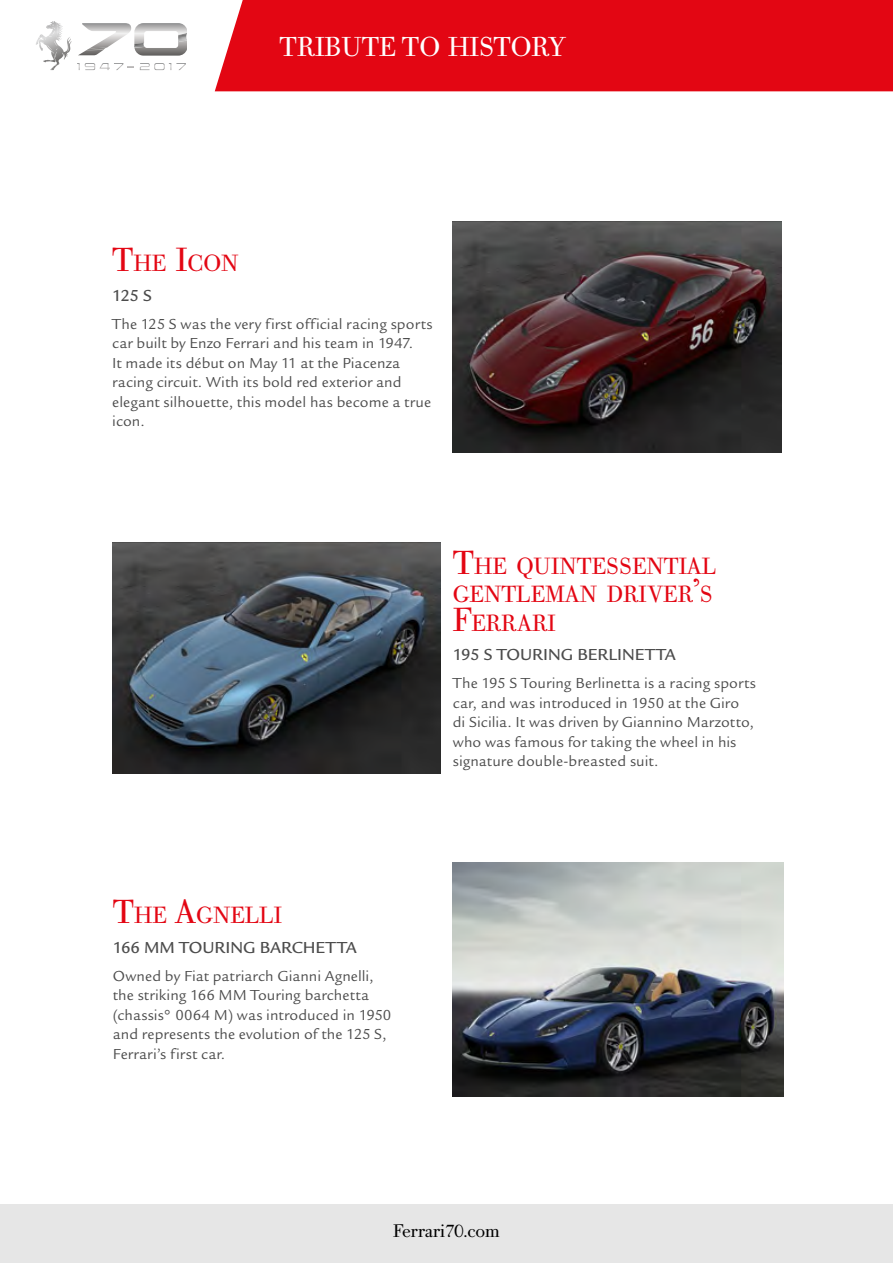
<style>
.page{position:relative;width:893px;height:1263px;background:#fff}
.page>*{position:absolute;margin:0;border:0;box-sizing:border-box;transform-origin:0 0}
.t1{font:27px "Bodoni Old Face BQ";color:#fff}
.t2{font:23.1px/28.5px "Bodoni Old Face BQ";color:#e30613}
.t3{font:18px "Bodoni Old Face BQ";color:#000}
.t4{font:500 16.5px "Legacy Sans EFOP";letter-spacing:-.005em;color:#4c4c4c}
.t5{font:15px/19.5px "Legacy Sans EFOP";letter-spacing:.005em;color:#4c4c4c}
.s1{font-size:33px}
</style>
<div class="page">
<img style="left:453px;top:863px;width:330px;height:233px">
<img style="left:113px;top:543px;width:327px;height:231px">
<img style="left:453px;top:221px;width:328px;height:232px">
<div style="left:215px;top:0;width:678px;height:91px;background:#e30613"></div>
<div style="left:0;top:1205px;width:893px;height:58px;background:#e6e6e6"></div>
<svg style="left:36px;top:21px;width:18px;height:24px"></svg>
<svg style="left:82px;top:23px;width:105px;height:32px"></svg>
<svg style="left:77px;top:63px;width:57px;height:7px"></svg>
<svg style="left:140px;top:63px;width:46px;height:7px"></svg>
<h1 class="t1" style="left:280px;top:30px;width:288px">TRIBUTE TO HISTORY</h1>
<h2 class="t2" style="left:112px;top:250px;width:128px"><span class="s1">T</span>HE <span class="s1">I</span>CON</h2>
<p class="t4" style="left:112px;top:285px;width:41px">125 S</p>
<p class="t5" style="left:112px;top:314px;width:322px">The 125 S was the very first official racing sports car built by Enzo Ferrari and his team in 1947.<br>It made its début on May 11 at the Piacenza racing circuit. With its bold red exterior and elegant silhouette, this model has become a true icon.</p>
<h2 class="t2" style="left:453px;top:552px;width:265px"><span class="s1">T</span>HE QUINTESSENTIAL<br>GENTLEMAN DRIVER<span class="s1">’</span>S<br><span class="s1">F</span>ERRARI</h2>
<p class="t4" style="left:453px;top:645px;width:225px">195 S TOURING BERLINETTA</p>
<p class="t5" style="left:453px;top:674px;width:305px">The 195 S Touring Berlinetta is a racing sports car, and was introduced in 1950 at the Giro<br>di Sicilia. It was driven by Giannino Marzotto, who was famous for taking the wheel in his signature double-breasted suit.</p>
<h2 class="t2" style="left:113px;top:902px;width:170px"><span class="s1">T</span>HE <span class="s1">A</span>GNELLI</h2>
<p class="t4" style="left:113px;top:937px;width:245px">166 MM TOURING BARCHETTA</p>
<p class="t5" style="left:113px;top:966px;width:280px">Owned by Fiat patriarch Gianni Agnelli, the striking 166 MM Touring barchetta (chassis° 0064 M) was introduced in 1950 and represents the evolution of the 125 S, Ferrari’s first car.</p>
<p class="t3" style="left:393px;top:1220px;width:108px">Ferrari70.com</p>
</div>
